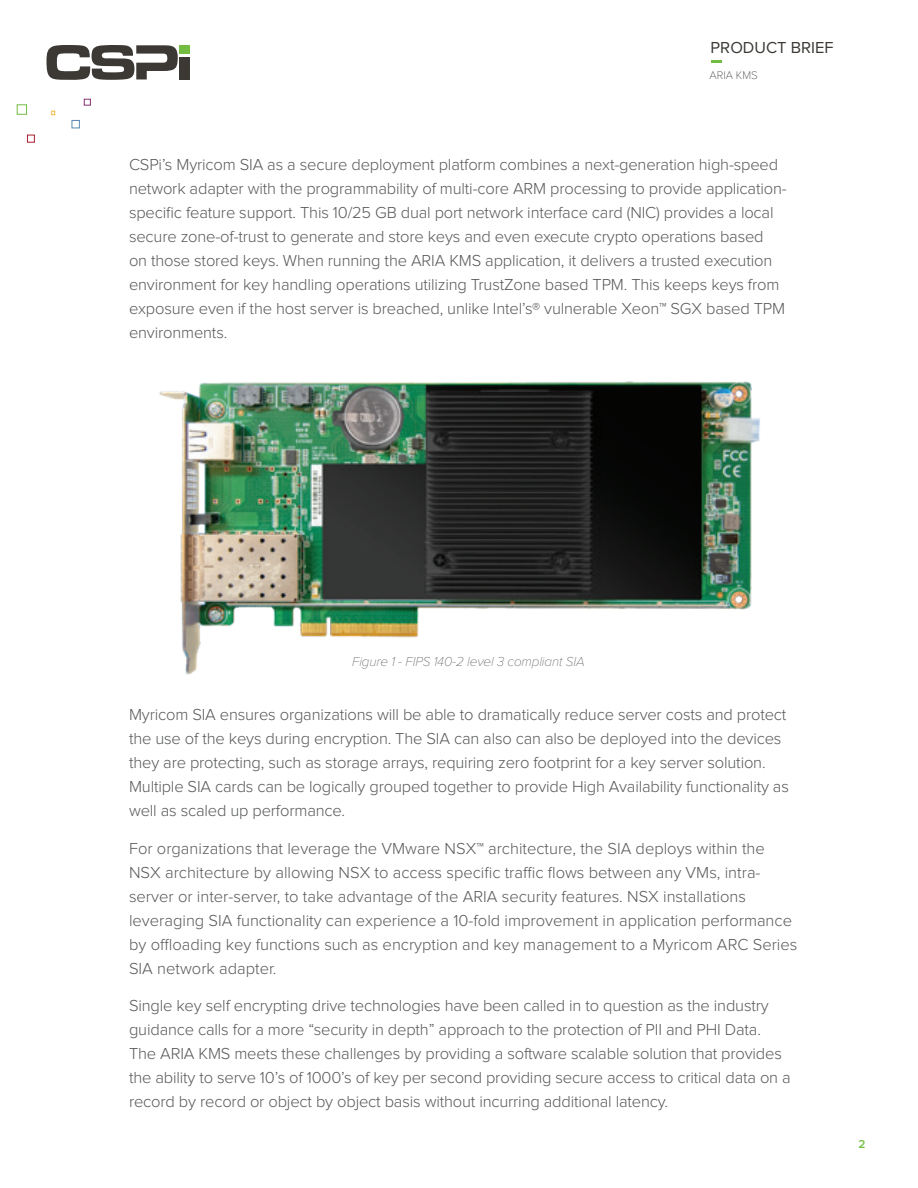
<style>
.page{position:relative;width:918px;height:1188px;background:#fff}
.page>*{position:absolute;margin:0;border:0;box-sizing:border-box;transform-origin:0 0}
.t1{font:300 16.5px/24px "Proxima Nova";letter-spacing:-.01em;color:#57585a}
.t2{font:16.5px "Proxima Nova";color:#3c3935}
.t3{font:italic 100 13.5px "Proxima Nova";letter-spacing:-.01em;color:#57585a}
.t4{font:600 11.85px "Proxima Nova";color:#74bd43}
.t5{font:100 11.4px "Proxima Nova T";color:#231f20}
</style>
<div class="page">
<svg style="left:47px;top:45px;width:131px;height:35px"></svg>
<div style="left:180px;top:57px;width:10px;height:22px;background:#3c3935"></div>
<div style="left:180px;top:45px;width:10px;height:8px;background:#74bd43"></div>
<div style="left:84px;top:99px;width:7px;height:6px;border:1px solid #863276"></div>
<div style="left:72px;top:120px;width:8px;height:8px;border:1px solid #5989b4"></div>
<svg style="left:51px;top:111px;width:4px;height:4px"></svg>
<div style="left:27px;top:135px;width:8px;height:8px;border:1px solid #aa1d2d"></div>
<div style="left:17px;top:104px;width:10px;height:11px;border:1px solid #74bd43"></div>
<svg style="left:711px;top:61px;width:10px;height:2px"></svg>
<img style="left:159px;top:381px;width:601px;height:294px">
<p class="t2" style="left:711px;top:38px;width:125px">PRODUCT BRIEF</p>
<p class="t5" style="left:710px;top:67px;width:50px">ARIA KMS</p>
<p class="t1" style="left:129px;top:153px;width:659px">CSPi’s Myricom SIA as a secure deployment platform combines a next-generation high-speed network adapter with the programmability of multi-core ARM processing to provide application&shy;specific feature support. This 10/25 GB dual port network interface card (NIC) provides a local secure zone-of-trust to generate and store keys and even execute crypto operations based<br>on those stored keys. When running the ARIA KMS application, it delivers a trusted execution environment for key handling operations utilizing TrustZone based TPM. This keeps keys from exposure even if the host server is breached, unlike Intel’s® vulnerable Xeon™ SGX based TPM environments.</p>
<p class="t3" style="left:352px;top:652px;width:234px">Figure 1 - FIPS 140-2 level 3 compliant SIA</p>
<p class="t1" style="left:129px;top:703px;width:661px">Myricom SIA ensures organizations will be able to dramatically reduce server costs and protect the use of the keys during encryption. The SIA can also can also be deployed into the devices they are protecting, such as storage arrays, requiring zero footprint for a key server solution.<br>Multiple SIA cards can be logically grouped together to provide High Availability functionality as well as scaled up performance.</p>
<p class="t1" style="left:129px;top:837px;width:670px">For organizations that leverage the VMware NSX™ architecture, the SIA deploys within the NSX architecture by allowing NSX to access specific traffic flows between any VMs, intra&shy;server or inter-server, to take advantage of the ARIA security features. NSX installations leveraging SIA functionality can experience a 10-fold improvement in application performance by offloading key functions such as encryption and key management to a Myricom ARC Series SIA network adapter.</p>
<p class="t1" style="left:129px;top:994px;width:663px">Single key self encrypting drive technologies have been called in to question as the industry guidance calls for a more “security in depth” approach to the protection of PII and PHI Data.<br>The ARIA KMS meets these challenges by providing a software scalable solution that provides the ability to serve 10’s of 1000’s of key per second providing secure access to critical data on a record by record or object by object basis without incurring additional latency.</p>
<p class="t4" style="left:859px;top:1137px;width:9px">2</p>
</div>
